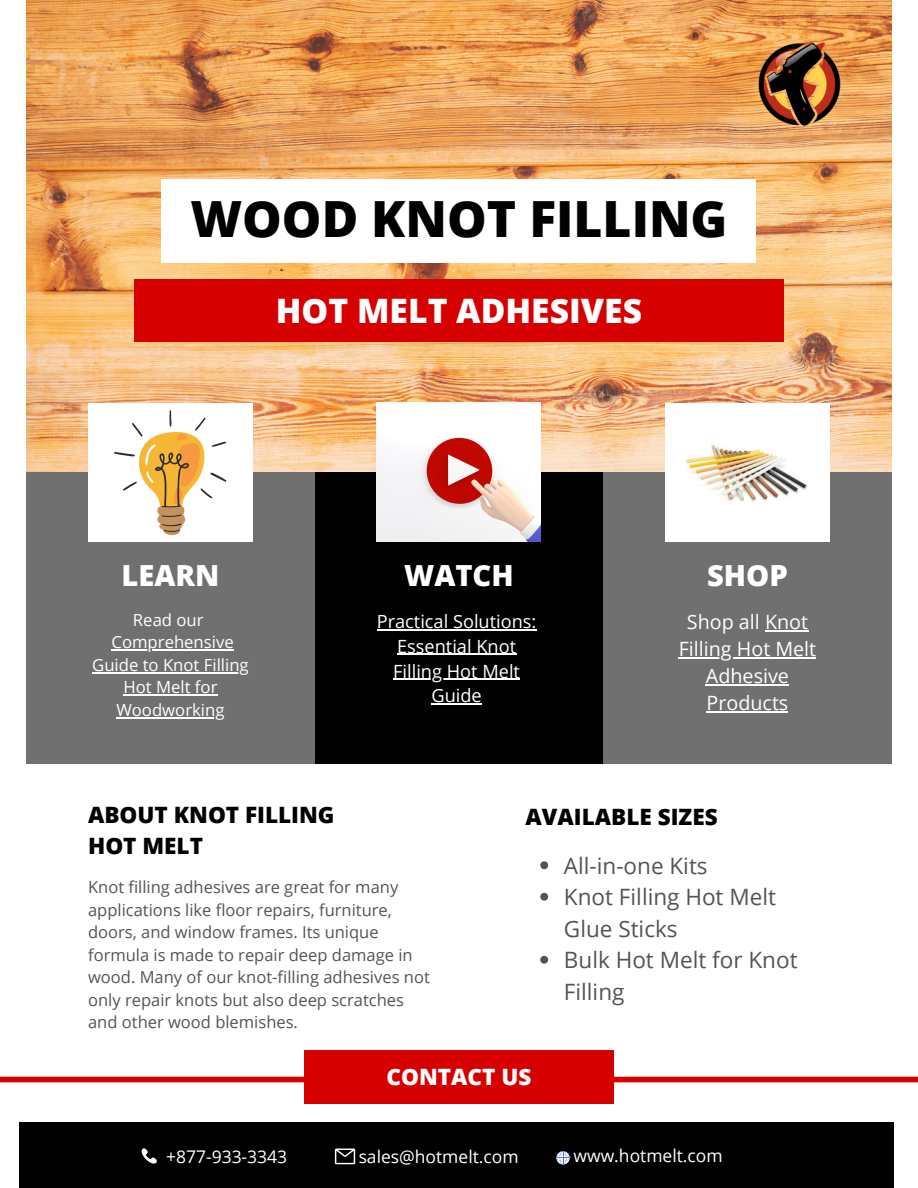
<style>
.page{position:relative;width:918px;height:1188px;background:#fff}
.page>*{position:absolute;margin:0;border:0;box-sizing:border-box;transform-origin:0 0}
.t1{font:800 49.95px "Open Sans";color:#000}
.t2{font:800 33.6px "Open Sans";color:#fff}
.t3{font:800 29.1px "Open Sans";color:#fff}
.t4{font:22.5px/31.5px "Open Sans";color:#545454}
.t5{font:800 22.5px/31.5px "Open Sans";color:#000}
.t6{font:800 22.5px "Open Sans";color:#fff}
.t7{font:19.65px/27px "Open Sans";color:#fff;text-align:center}
.t8{font:18.15px/24.8px "Open Sans";color:#fff;text-align:center}
.t9{font:17.4px "Open Sans";color:#fff}
.t10{font:16.65px/22.5px "Open Sans";color:#fff;text-align:center}
.t11{font:16.5px/22.5px "Open Sans";color:#545454}
</style>
<div class="page">
<img style="left:26px;top:0;width:865px;height:473px">
<div style="left:304px;top:473px;width:310px;height:291px;background:#000"></div>
<div style="left:0;top:1077px;width:918px;height:5px;background:#d70000"></div>
<div style="left:304px;top:1050px;width:310px;height:54px;background:#d70000"></div>
<div style="left:603px;top:473px;width:288px;height:291px;background:#707070"></div>
<div style="left:26px;top:473px;width:288px;height:291px;background:#707070"></div>
<div style="left:88px;top:404px;width:164px;height:138px;background:#fff"></div>
<div style="left:665px;top:404px;width:164px;height:138px;background:#fff"></div>
<div style="left:162px;top:180px;width:594px;height:83px;background:#fff"></div>
<div style="left:134px;top:280px;width:650px;height:61px;background:#d70000"></div>
<div style="left:19px;top:1122px;width:875px;height:66px;background:#000"></div>
<svg style="left:141px;top:1148px;width:16px;height:16px"></svg>
<svg style="left:335px;top:1149px;width:20px;height:15px"></svg>
<svg style="left:556px;top:1151px;width:14px;height:14px"></svg>
<img style="left:756px;top:40px;width:88px;height:88px">
<img style="left:686px;top:444px;width:121px;height:58px">
<img style="left:377px;top:403px;width:164px;height:138px">
<svg style="left:114px;top:410px;width:112px;height:125px"></svg>
<hr style="left:111px;top:650px;width:123px;height:1px;background:#fff">
<hr style="left:92px;top:672px;width:157px;height:1px;background:#fff">
<hr style="left:123px;top:695px;width:95px;height:1px;background:#fff">
<hr style="left:116px;top:717px;width:109px;height:1px;background:#fff">
<hr style="left:377px;top:629px;width:159px;height:1px;background:#fff">
<hr style="left:397px;top:654px;width:119px;height:1px;background:#fff">
<hr style="left:393px;top:679px;width:127px;height:1px;background:#fff">
<hr style="left:431px;top:703px;width:51px;height:2px;background:#fff">
<hr style="left:765px;top:630px;width:43px;height:1px;background:#fff">
<hr style="left:679px;top:657px;width:137px;height:1px;background:#fff">
<hr style="left:706px;top:684px;width:83px;height:1px;background:#fff">
<hr style="left:707px;top:711px;width:81px;height:1px;background:#fff">
<svg style="left:540px;top:861px;width:8px;height:8px"></svg>
<svg style="left:540px;top:893px;width:8px;height:8px"></svg>
<svg style="left:540px;top:956px;width:8px;height:8px"></svg>
<p class="t1" style="left:190px;top:184px;width:539px">WOOD KNOT FILLING</p>
<p class="t2" style="left:276px;top:287px;width:368px">HOT MELT ADHESIVES</p>
<p class="t3" style="left:121px;top:555px;width:99px">LEARN</p>
<p class="t3" style="left:404px;top:555px;width:111px">WATCH</p>
<p class="t3" style="left:707px;top:555px;width:82px">SHOP</p>
<p class="t10" style="left:92px;top:608px;width:158px">Read our<br>Comprehensive<br>Guide to Knot Filling<br>Hot Melt for<br>Woodworking</p>
<p class="t8" style="left:377px;top:609px;width:161px">Practical Solutions:<br>Essential Knot<br>Filling Hot Melt<br>Guide</p>
<p class="t7" style="left:679px;top:608px;width:139px">Shop all Knot<br>Filling Hot Melt<br>Adhesive<br>Products</p>
<p class="t5" style="left:88px;top:798px;width:248px">ABOUT KNOT FILLING<br>HOT MELT</p>
<p class="t11" style="left:88px;top:876px;width:343px">Knot filling adhesives are great for many applications like floor repairs, furniture, doors, and window frames. Its unique formula is made to repair deep damage in wood. Many of our knot-filling adhesives not only repair knots but also deep scratches and other wood blemishes.</p>
<p class="t5" style="left:526px;top:801px;width:194px">AVAILABLE SIZES</p>
<p class="t4" style="left:564px;top:849px;width:145px">All-in-one Kits</p>
<p class="t4" style="left:564px;top:881px;width:214px">Knot Filling Hot Melt<br>Glue Sticks</p>
<p class="t4" style="left:564px;top:944px;width:235px">Bulk Hot Melt for Knot<br>Filling</p>
<p class="t6" style="left:387px;top:1061px;width:146px">CONTACT US</p>
<p class="t9" style="left:166px;top:1144px;width:122px">+877-933-3343</p>
<p class="t9" style="left:359px;top:1144px;width:162px">sales@hotmelt.com</p>
<p class="t9" style="left:574px;top:1143px;width:151px">www.hotmelt.com</p>
</div>
